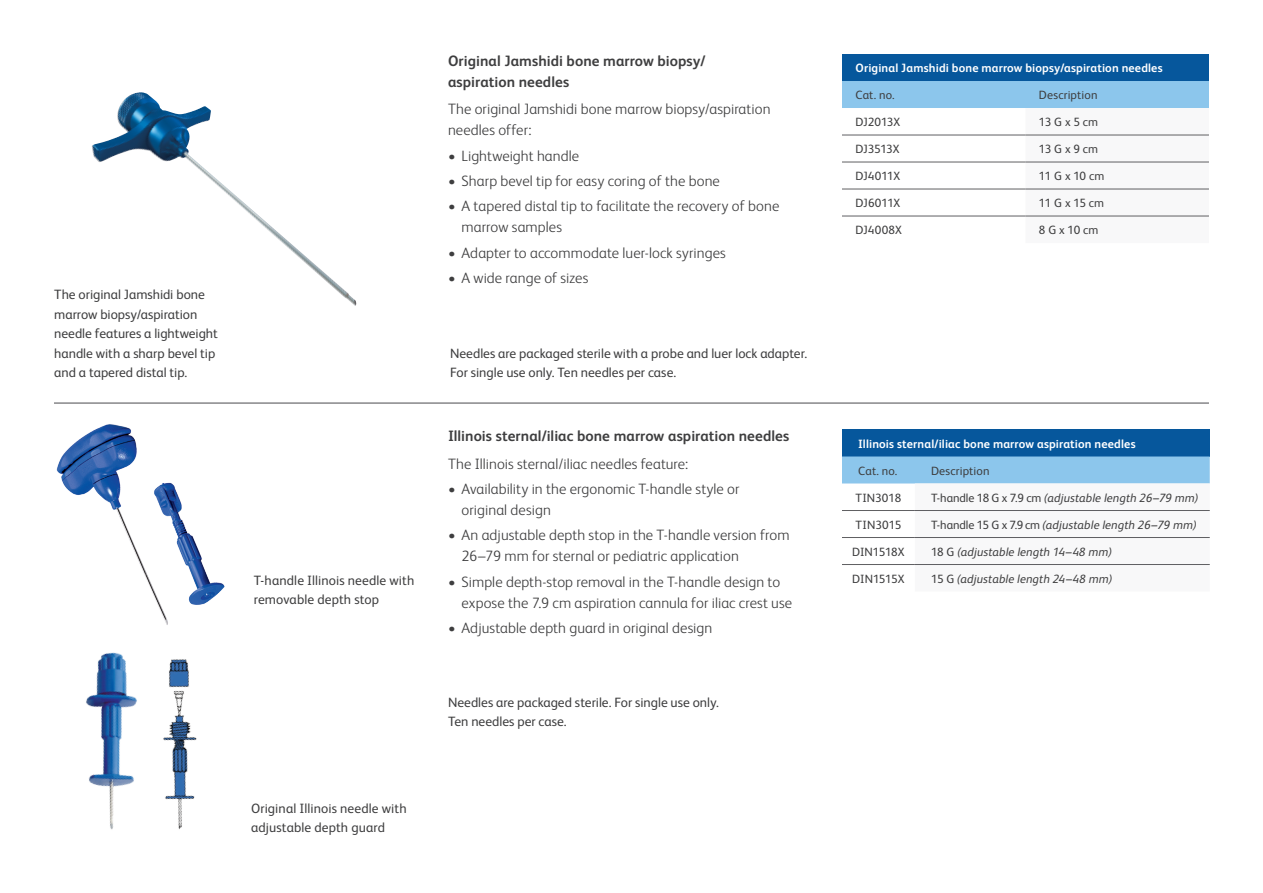
<style>
.page{position:relative;width:1263px;height:893px;background:#fff}
.page>*{position:absolute;margin:0;border:0;box-sizing:border-box;transform-origin:0 0}
.Body_text_9_5_13_5_l{font:300 15px/21px "FS Albert";letter-spacing:.005em;color:#3e3e3f}
.Subhead_body_text_9{font:700 15px/21px "FS Albert";letter-spacing:.005em;color:#3e3e3f}
.Captions_7_9{font:13.5px/19.5px "FS Albert";color:#3e3e3f}
.Body_with_bullets_9{font:13.5px/19.5px "FS Albert";color:#3e3e3f}
.Captions_7_9-2{font:italic 12px "FS Albert";letter-spacing:.01em;color:#3e3e3f}
.Captions_7_9-3{font:12px "FS Albert";letter-spacing:.005em;color:#3e3e3f}
.Captions_7_9_bold{font:700 12px "FS Albert";letter-spacing:.015em;color:#fff}
.Captions_7_9-4{font:12px "FS Albert";letter-spacing:-.02em;color:#3e3e3f}
.s1{font-style:normal}
</style>
<div class="page">
<img style="left:91px;top:92px;width:265px;height:214px">
<img style="left:184px;top:524px;width:41px;height:81px">
<img style="left:86px;top:669px;width:51px;height:161px">
<img style="left:163px;top:659px;width:34px;height:170px">
<img style="left:56px;top:424px;width:128px;height:245px">
<hr style="left:54px;top:402px;width:1155px;height:2px;background:#5f5f62">
<div style="left:842px;top:54px;width:367px;height:27px;background:#06579c"></div>
<svg style="left:842px;top:81px;width:367px;height:135px"></svg>
<hr style="left:842px;top:135px;width:183px;height:1px;background:#5f5f62">
<hr style="left:1025px;top:135px;width:184px;height:1px;background:#5f5f62">
<hr style="left:842px;top:162px;width:183px;height:1px;background:#5f5f62">
<hr style="left:1025px;top:162px;width:184px;height:1px;background:#5f5f62">
<hr style="left:842px;top:189px;width:183px;height:1px;background:#5f5f62">
<hr style="left:1025px;top:189px;width:184px;height:1px;background:#5f5f62">
<hr style="left:842px;top:216px;width:183px;height:1px;background:#5f5f62">
<hr style="left:1025px;top:216px;width:184px;height:1px;background:#5f5f62">
<div style="left:842px;top:429px;width:368px;height:27px;background:#06579c"></div>
<svg style="left:842px;top:456px;width:368px;height:28px;background:#8cc5ea"></svg>
<hr style="left:842px;top:510px;width:73px;height:1px;background:#5f5f62">
<hr style="left:915px;top:510px;width:295px;height:1px;background:#5f5f62">
<hr style="left:842px;top:537px;width:73px;height:1px;background:#5f5f62">
<hr style="left:915px;top:537px;width:295px;height:1px;background:#5f5f62">
<hr style="left:842px;top:564px;width:73px;height:1px;background:#5f5f62">
<hr style="left:915px;top:564px;width:295px;height:1px;background:#5f5f62">
<p class="Captions_7_9" style="left:54px;top:284px;width:165px">The original Jamshidi bone marrow biopsy/aspiration needle features a lightweight handle with a sharp bevel tip and a tapered distal tip.</p>
<p class="Captions_7_9" style="left:254px;top:570px;width:162px">T-handle Illinois needle with removable depth stop</p>
<p class="Captions_7_9" style="left:251px;top:798px;width:157px">Original Illinois needle with adjustable depth guard</p>
<p class="Subhead_body_text_9" style="left:448px;top:49px;width:259px">Original Jamshidi bone marrow biopsy/ aspiration needles</p>
<p class="Body_text_9_5_13_5_l" style="left:448px;top:98px;width:324px">The original Jamshidi bone marrow biopsy/aspiration needles offer:</p>
<p class="Body_text_9_5_13_5_l" style="left:448px;top:144px;width:133px">• Lightweight handle</p>
<p class="Body_text_9_5_13_5_l" style="left:448px;top:170px;width:273px">• Sharp bevel tip for easy coring of the bone</p>
<p class="Body_text_9_5_13_5_l" style="left:461px;top:195px;width:319px;text-indent:-14px">• A tapered distal tip to facilitate the recovery of bone marrow samples</p>
<p class="Body_text_9_5_13_5_l" style="left:448px;top:241px;width:279px">• Adapter to accommodate luer-lock syringes</p>
<p class="Body_text_9_5_13_5_l" style="left:448px;top:267px;width:142px">• A wide range of sizes</p>
<p class="Body_with_bullets_9" style="left:450px;top:343px;width:359px">Needles are packaged sterile with a probe and luer lock adapter.<br>For single use only. Ten needles per case.</p>
<p class="Subhead_body_text_9" style="left:448px;top:425px;width:343px">Illinois sternal/iliac bone marrow aspiration needles</p>
<p class="Body_text_9_5_13_5_l" style="left:448px;top:452px;width:242px">The Illinois sternal/iliac needles feature:</p>
<p class="Body_text_9_5_13_5_l" style="left:461px;top:478px;width:280px;text-indent:-14px">• Availability in the ergonomic T-handle style or original design</p>
<p class="Body_text_9_5_13_5_l" style="left:461px;top:524px;width:330px;text-indent:-14px">• An adjustable depth stop in the T-handle version from<br>26–79 mm for sternal or pediatric application</p>
<p class="Body_text_9_5_13_5_l" style="left:461px;top:570px;width:332px;text-indent:-14px">• Simple depth-stop removal in the T-handle design to expose the 7.9 cm aspiration cannula for iliac crest use</p>
<p class="Body_text_9_5_13_5_l" style="left:448px;top:617px;width:266px">• Adjustable depth guard in original design</p>
<p class="Body_with_bullets_9" style="left:448px;top:692px;width:272px">Needles are packaged sterile. For single use only.<br>Ten needles per case.</p>
<p class="Captions_7_9_bold" style="left:855px;top:60px;width:309px">Original Jamshidi bone marrow biopsy/aspiration needles</p>
<p class="Captions_7_9-3" style="left:855px;top:87px;width:41px">Cat. no.</p>
<p class="Captions_7_9-3" style="left:1039px;top:87px;width:60px">Description</p>
<p class="Captions_7_9-3" style="left:855px;top:114px;width:46px">DJ2013X</p>
<p class="Captions_7_9-3" style="left:1039px;top:114px;width:61px">13 G x 5 cm</p>
<p class="Captions_7_9-4" style="left:855px;top:141px;width:46px">DJ3513X</p>
<p class="Captions_7_9-3" style="left:1039px;top:141px;width:61px">13 G x 9 cm</p>
<p class="Captions_7_9-3" style="left:855px;top:168px;width:46px">DJ4011X</p>
<p class="Captions_7_9-3" style="left:1039px;top:168px;width:67px">11 G x 10 cm</p>
<p class="Captions_7_9-3" style="left:855px;top:195px;width:46px">DJ6011X</p>
<p class="Captions_7_9-3" style="left:1039px;top:195px;width:67px">11 G x 15 cm</p>
<p class="Captions_7_9-3" style="left:855px;top:222px;width:48px">DJ4008X</p>
<p class="Captions_7_9-3" style="left:1039px;top:222px;width:61px">8 G x 10 cm</p>
<p class="Captions_7_9_bold" style="left:858px;top:435px;width:279px">Illinois sternal/iliac bone marrow aspiration needles</p>
<p class="Captions_7_9-3" style="left:858px;top:463px;width:41px">Cat. no.</p>
<p class="Captions_7_9-3" style="left:931px;top:463px;width:60px">Description</p>
<p class="Captions_7_9-3" style="left:855px;top:490px;width:47px">TIN3018</p>
<p class="Captions_7_9-2" style="left:931px;top:489px;width:269px"><span class="s1">T-handle 18 G x 7.9 cm</span> (adjustable length 26–79 mm)</p>
<p class="Captions_7_9-3" style="left:855px;top:517px;width:47px">TIN3015</p>
<p class="Captions_7_9-2" style="left:931px;top:516px;width:267px"><span class="s1">T-handle 15 G x 7.9 cm</span> (adjustable length 26–79 mm)</p>
<p class="Captions_7_9-3" style="left:852px;top:544px;width:54px">DIN1518X</p>
<p class="Captions_7_9-2" style="left:931px;top:543px;width:182px"><span class="s1">18 G</span> (adjustable length 14–48 mm)</p>
<p class="Captions_7_9-3" style="left:852px;top:571px;width:54px">DIN1515X</p>
<p class="Captions_7_9-2" style="left:931px;top:570px;width:183px"><span class="s1">15 G</span> (adjustable length 24–48 mm)</p>
</div>
